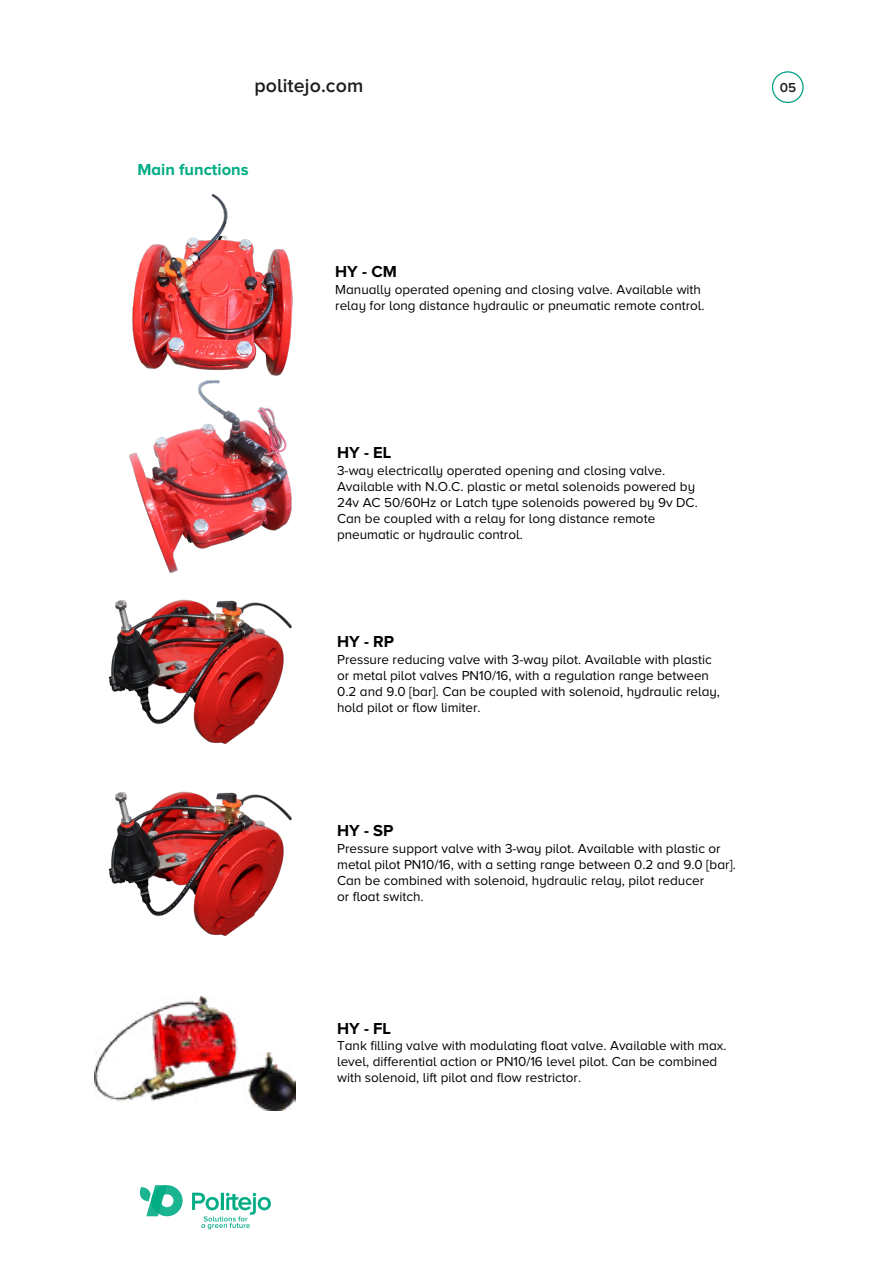
<style>
.page{position:relative;width:893px;height:1263px;background:#fff}
.page>*{position:absolute;margin:0;border:0;box-sizing:border-box;transform-origin:0 0}
.t1{font:600 19.5px "Proxima Nova A";letter-spacing:.005em;color:#1d1d1b}
.t2{font:700 16.5px "Proxima Nova A";color:#000}
.t3{font:700 16.5px "Proxima Nova A";color:#00ac84}
.t4{font:13.5px/16.2px "Proxima Nova A";color:#000}
.t5{font:600 13.5px "Proxima Nova A";color:#1d1d1b}
</style>
<div class="page">
<img style="left:95px;top:996px;width:200px;height:115px">
<svg style="left:192px;top:1193px;width:79px;height:36px"></svg>
<svg style="left:140px;top:1185px;width:43px;height:31px"></svg>
<svg style="left:772px;top:71px;width:32px;height:32px"></svg>
<img style="left:132px;top:193px;width:161px;height:183px">
<img style="left:130px;top:381px;width:162px;height:191px">
<img style="left:108px;top:599px;width:184px;height:144px">
<img style="left:108px;top:791px;width:184px;height:144px">
<h1 class="t1" style="left:255px;top:75px;width:110px">politejo.com</h1>
<p class="t5" style="left:780px;top:80px;width:18px">05</p>
<p class="t3" style="left:137px;top:160px;width:113px">Main functions</p>
<p class="t2" style="left:335px;top:262px;width:63px">HY - CM</p>
<p class="t4" style="left:335px;top:281px;width:371px">Manually operated opening and closing valve. Available with relay for long distance hydraulic or pneumatic remote control.</p>
<p class="t2" style="left:337px;top:443px;width:56px">HY - EL</p>
<p class="t4" style="left:337px;top:462px;width:362px">3-way electrically operated opening and closing valve.<br>Available with N.O.C. plastic or metal solenoids powered by 24v AC 50/60Hz or Latch type solenoids powered by 9v DC.<br>Can be coupled with a relay for long distance remote pneumatic or hydraulic control.</p>
<p class="t2" style="left:337px;top:632px;width:59px">HY - RP</p>
<p class="t4" style="left:337px;top:651px;width:384px">Pressure reducing valve with 3-way pilot. Available with plastic or metal pilot valves PN10/16, with a regulation range between 0.2 and 9.0 [bar]. Can be coupled with solenoid, hydraulic relay, hold pilot or flow limiter.</p>
<p class="t2" style="left:337px;top:821px;width:58px">HY - SP</p>
<p class="t4" style="left:337px;top:840px;width:400px">Pressure support valve with 3-way pilot. Available with plastic or metal pilot PN10/16, with a setting range between 0.2 and 9.0 [bar].<br>Can be combined with solenoid, hydraulic relay, pilot reducer<br>or float switch.</p>
<p class="t2" style="left:337px;top:1019px;width:56px">HY - FL</p>
<p class="t4" style="left:337px;top:1037px;width:391px">Tank filling valve with modulating float valve. Available with max. level, differential action or PN10/16 level pilot. Can be combined with solenoid, lift pilot and flow restrictor.</p>
</div>
